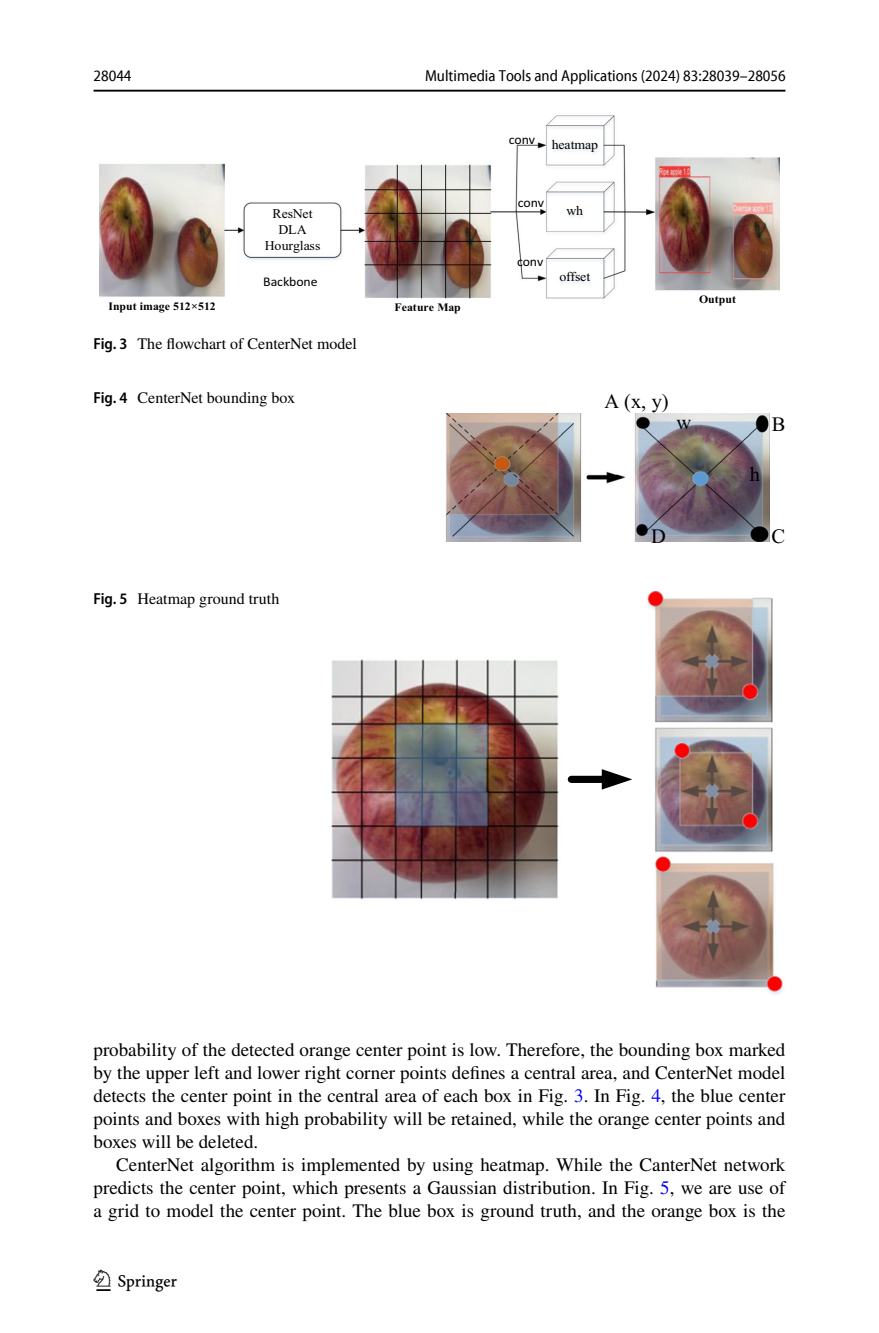
<style>
.page{position:relative;width:879px;height:1333px;background:#fff}
.page>*{position:absolute;margin:0;border:0;box-sizing:border-box;transform-origin:0 0}
.t1{font:30px "Springnew Regular 4";color:#000}
.t2{font:20.6px "Times New Roman PSMT3";color:#000}
.t3{font:19px/23px "STIX";color:#000;text-align:justify}
.t4{font:16px "STIX";color:#000}
.t5{font:semi-condensed 16px "Myriad Pro Unic";color:#000}
.t6{font:13.4px/15.8px "Times New Roman PSMT2";color:#000;text-align:center;scale:1.04 1}
.t7{font:13.4px "Calibri 2";letter-spacing:-.01em;color:#000;scale:1.04 1}
.t8{font:11.4px "Times New Roman PS Bold MT3";letter-spacing:.005em;color:#000;scale:1.04 1}
.s1{font-family:"Myriad Pro";font-weight:600;font-stretch:semi-condensed}
.s2{color:#00f}
</style>
<div class="page">
<hr style="left:94px;top:90px;width:691px;height:2px;background:#000">
<img style="left:99px;top:116px;width:681px;height:182px">
<img style="left:445px;top:413px;width:325px;height:129px">
<img style="left:332px;top:592px;width:452px;height:403px">
<div style="left:571px;top:775px;width:33px;height:8px;background:#000"></div>
<svg style="left:602px;top:769px;width:30px;height:20px"></svg>
<p class="t5" style="left:94px;top:69px;width:39px">28044</p>
<p class="t5" style="left:425px;top:69px;width:362px">Multimedia Tools and Applications (2024) 83:28039–28056</p>
<p class="t7" style="left:509px;top:131px;width:27px">conv</p>
<p class="t6" style="left:552px;top:138px;width:46px">heatmap</p>
<p class="t8" style="left:108px;top:297px;width:105px">Input image 512×512</p>
<p class="t6" style="left:265px;top:207px;width:55px">ResNet<br>DLA<br>Hourglass</p>
<p class="t7" style="left:263px;top:272px;width:54px">Backbone</p>
<p class="t8" style="left:394px;top:299px;width:65px">Feature Map</p>
<p class="t7" style="left:518px;top:193px;width:27px">conv</p>
<p class="t6" style="left:566px;top:204px;width:17px">wh</p>
<p class="t7" style="left:517px;top:252px;width:27px">conv</p>
<p class="t6" style="left:559px;top:270px;width:31px">offset</p>
<p class="t8" style="left:699px;top:291px;width:37px">Output</p>
<p class="t4" style="left:94px;top:333px;width:265px"><span class="s1">Fig. 3</span> The flowchart of CenterNet model</p>
<p class="t4" style="left:94px;top:387px;width:203px"><span class="s1">Fig. 4</span> CenterNet bounding box</p>
<p class="t2" style="left:604px;top:388px;width:66px">A (x, y)</p>
<p class="t2" style="left:676px;top:408px;width:16px">w</p>
<p class="t2" style="left:772px;top:410px;width:15px">B</p>
<p class="t2" style="left:750px;top:460px;width:12px">h</p>
<p class="t4" style="left:94px;top:587px;width:187px"><span class="s1">Fig. 5</span> Heatmap ground truth</p>
<p class="t2" style="left:651px;top:522px;width:16px">D</p>
<p class="t2" style="left:771px;top:522px;width:15px">C</p>
<p class="t3" style="left:94px;top:1039px;width:693px">probability of the detected orange center point is low. Therefore, the bounding box marked by the upper left and lower right corner points defines a central area, and CenterNet model detects the center point in the central area of each box in Fig. <span class="s2">3</span>. In Fig. <span class="s2">4</span>, the blue center points and boxes with high probability will be retained, while the orange center points and boxes will be deleted.</p>
<p class="t3" style="left:94px;top:1154px;width:693px;text-indent:23px">CenterNet algorithm is implemented by using heatmap. While the CanterNet network predicts the center point, which presents a Gaussian distribution. In Fig. <span class="s2">5</span>, we are use of a grid to model the center point. The blue box is ground truth, and the orange box is the</p>
<h1 class="t1" style="left:96px;top:1269px;width:83px">1 3</h1>
</div>
